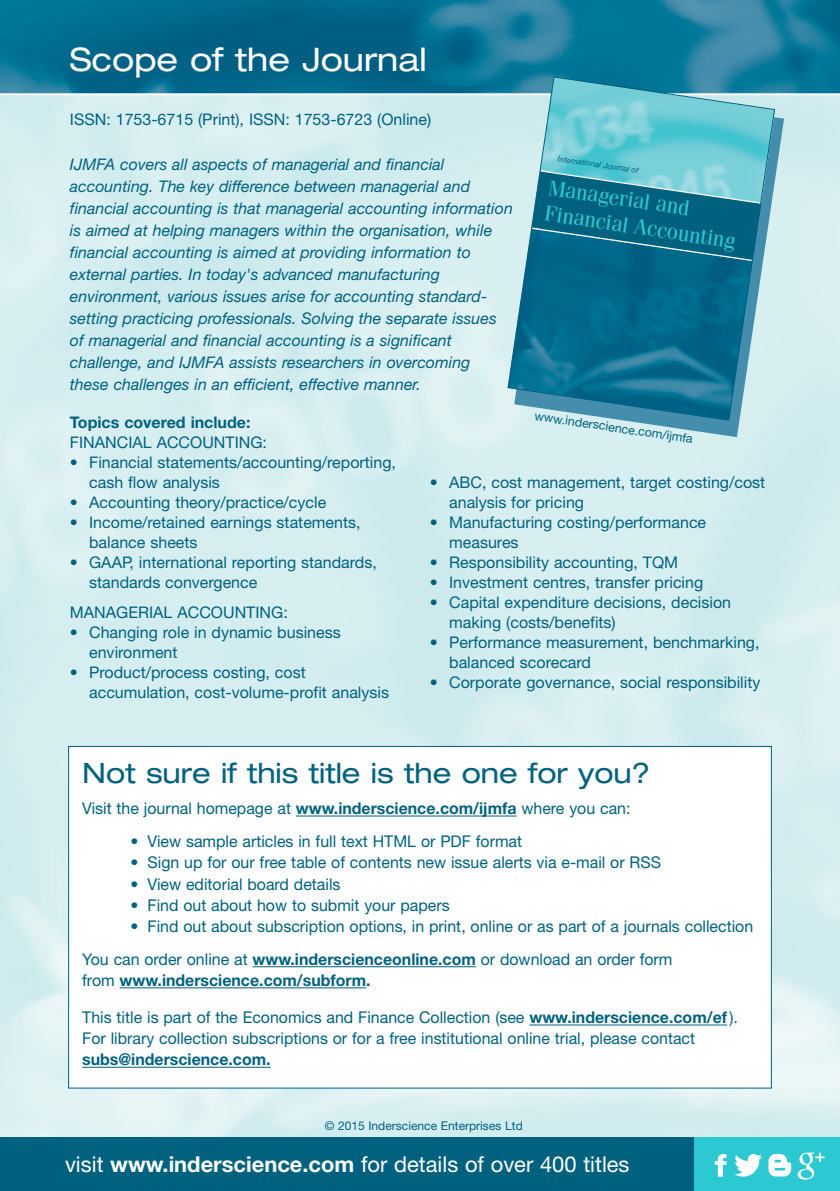
<style>
.page{position:relative;width:840px;height:1191px;background:#fff}
.page>*{position:absolute;margin:0;border:0;box-sizing:border-box;transform-origin:0 0}
.t1{font:expanded 32.4px "Helvetica Neue";color:#fff}
.t2{font:expanded 28px "Helvetica Neue";color:#00617e}
.t3{font:21.8px "Helvetica Neue";color:#fff}
.t4{font:21.6px/26px "Fenice";color:#2cc9d2}
.t5{font:16.2px/33.2px "Helvetica Neue";color:#00617e}
.t6{font:700 16.2px "Helvetica Neue";color:#00617e}
.t7{font:16px/20px "Helvetica Neue";color:#00617e}
.t8{font:italic 16px/22px "Helvetica Neue";color:#00617e}
.t9{font:700 16px "Helvetica Neue";color:#00617e}
.t10{font:12.4px "Helvetica Neue";color:#00617e}
.t11{font:12px "Helvetica Neue";color:#00617e}
.t12{font:italic 8px "Helvetica Neue";color:#00617e}
.s1{font-weight:700}
.s2{font-weight:400}
</style>
<div class="page">
<img style="left:0;top:95px;width:839px;height:1042px">
<img style="left:0;top:0;width:839px;height:93px">
<div style="left:0;top:1137px;width:694px;height:54px;background:#00617e"></div>
<div style="left:694px;top:1137px;width:145px;height:54px;background:#2cc9d2"></div>
<div style="left:69px;top:747px;width:701px;height:340px;background:#fff"></div>
<hr style="left:296px;top:815px;width:220px;height:1px;background:#00617e">
<hr style="left:252px;top:966px;width:223px;height:1px;background:#00617e">
<hr style="left:119px;top:987px;width:247px;height:1px;background:#00617e">
<hr style="left:529px;top:1024px;width:197px;height:1px;background:#00617e">
<hr style="left:82px;top:1066px;width:188px;height:1px;background:#00617e">
<svg style="left:714px;top:1154px;width:12px;height:22px"></svg>
<svg style="left:734px;top:1154px;width:27px;height:22px"></svg>
<svg style="left:768px;top:1153px;width:22px;height:23px"></svg>
<svg style="left:797px;top:1152px;width:27px;height:27px"></svg>
<svg style="left:514px;top:86px;width:269px;height:351px;background:#bcdce4"></svg>
<svg style="left:506px;top:76px;width:269px;height:345px;background:#398ba6"></svg>
<svg style="left:531px;top:77px;width:243px;height:185px;background:#46a0b3"></svg>
<h1 class="t1" style="left:70px;top:48px;width:358px">Scope of the Journal</h1>
<p class="t7" style="left:70px;top:111px;width:362px">ISSN: 1753-6715 (Print), ISSN: 1753-6723 (Online)</p>
<p class="t8" style="left:70px;top:154px;width:444px">IJMFA covers all aspects of managerial and financial accounting. The key difference between managerial and financial accounting is that managerial accounting information is aimed at helping managers within the organisation, while financial accounting is aimed at providing information to external parties. In today's advanced manufacturing environment, various issues arise for accounting standard&shy;setting practicing professionals. Solving the separate issues of managerial and financial accounting is a significant challenge, and IJMFA assists researchers in overcoming these challenges in an efficient, effective manner.</p>
<p class="t12" style="left:558px;top:156px;width:83px;rotate:8deg">International Journal of</p>
<h3 class="t4" style="left:549px;top:177px;width:193px;rotate:8deg">Managerial and<br>Financial Accounting</h3>
<p class="t9" style="left:70px;top:416px;width:182px">Topics covered include:</p>
<p class="t7" style="left:70px;top:434px;width:198px">FINANCIAL ACCOUNTING:</p>
<p class="t7" style="left:89px;top:454px;width:308px;text-indent:-19px">• Financial statements/accounting/reporting, cash flow analysis</p>
<p class="t7" style="left:70px;top:494px;width:258px">• Accounting theory/practice/cycle</p>
<p class="t7" style="left:89px;top:514px;width:273px;text-indent:-19px">• Income/retained earnings statements, balance sheets</p>
<p class="t7" style="left:89px;top:554px;width:289px;text-indent:-19px">• GAAP, international reporting standards, standards convergence</p>
<p class="t7" style="left:70px;top:604px;width:219px">MANAGERIAL ACCOUNTING:</p>
<p class="t7" style="left:89px;top:624px;width:253px;text-indent:-19px">• Changing role in dynamic business environment</p>
<p class="t7" style="left:89px;top:664px;width:301px;text-indent:-19px">• Product/process costing, cost accumulation, cost-volume-profit analysis</p>
<p class="t10" style="left:535px;top:411px;width:161px;rotate:8deg">www.inderscience.com/ijmfa</p>
<p class="t7" style="left:449px;top:474px;width:317px;text-indent:-19px">• ABC, cost management, target costing/cost analysis for pricing</p>
<p class="t7" style="left:449px;top:514px;width:258px;text-indent:-19px">• Manufacturing costing/performance measures</p>
<p class="t7" style="left:429px;top:554px;width:249px">• Responsibility accounting, TQM</p>
<p class="t7" style="left:429px;top:574px;width:275px">• Investment centres, transfer pricing</p>
<p class="t7" style="left:449px;top:594px;width:283px;text-indent:-19px">• Capital expenditure decisions, decision making (costs/benefits)</p>
<p class="t7" style="left:449px;top:634px;width:312px;text-indent:-19px">• Performance measurement, benchmarking, balanced scorecard</p>
<p class="t7" style="left:429px;top:674px;width:332px">• Corporate governance, social responsibility</p>
<h2 class="t2" style="left:82px;top:762px;width:569px">Not sure if this title is the one for you?</h2>
<p class="t5" style="left:82px;top:793px;width:549px">Visit the journal homepage at <span class="s1">www.inderscience.com/ijmfa</span> where you can:</p>
<p class="t5" style="left:130px;top:826px;width:393px">• View sample articles in full text HTML or PDF format</p>
<p class="t5" style="left:130px;top:847px;width:532px">• Sign up for our free table of contents new issue alerts via e-mail or RSS</p>
<p class="t5" style="left:130px;top:868px;width:211px">• View editorial board details</p>
<p class="t5" style="left:130px;top:890px;width:320px">• Find out about how to submit your papers</p>
<p class="t5" style="left:82px;top:911px;width:672px;text-indent:48px">• Find out about subscription options, in print, online or as part of a journals collection<br>You can order online at <span class="s1">www.inderscienceonline.com</span> or download an order form</p>
<p class="t6" style="left:82px;top:974px;width:290px"><span class="s2">from</span> www.inderscience.com/subform.</p>
<p class="t5" style="left:82px;top:1008px;width:657px;line-height:21.2px">This title is part of the Economics and Finance Collection (see <span class="s1">www.inderscience.com/ef</span>).<br>For library collection subscriptions or for a free institutional online trial, please contact</p>
<p class="t6" style="left:82px;top:1053px;width:190px">subs@inderscience.com.</p>
<p class="t11" style="left:324px;top:1121px;width:199px">© 2015 Inderscience Enterprises Ltd</p>
<h3 class="t3" style="left:65px;top:1156px;width:565px">visit <span class="s1">www.inderscience.com</span> for details of over 400 titles</h3>
</div>
